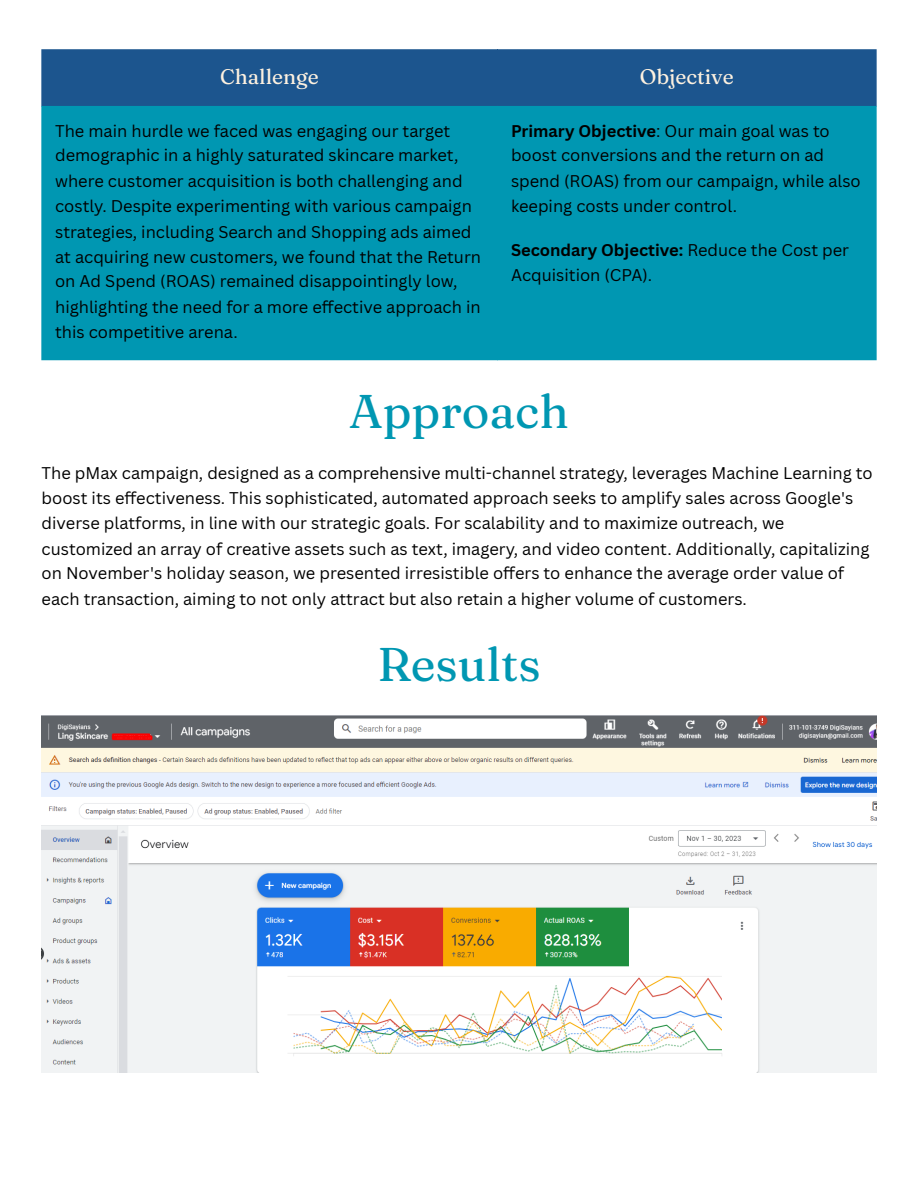
<style>
.page{position:relative;width:918px;height:1186px;background:#fff}
.page>*{position:absolute;margin:0;border:0;box-sizing:border-box;transform-origin:0 0}
.t1{font:47.25px "Fraunces 9 pt";color:#0097b2}
.t2{font:21px "Fraunces 9 pt";color:#fdf1e0}
.t3{font:16.5px/25.2px "Canva Sans";color:#000}
.s1{font-weight:700}
</style>
<div class="page">
<div style="left:42px;top:50px;width:834px;height:56px;background:#1c558e"></div>
<div style="left:42px;top:106px;width:834px;height:254px;background:#0097b2"></div>
<img style="left:42px;top:716px;width:834px;height:356px">
<p class="t2" style="left:220px;top:64px;width:100px">Challenge</p>
<p class="t2" style="left:640px;top:64px;width:95px">Objective</p>
<p class="t3" style="left:55px;top:118px;width:428px">The main hurdle we faced was engaging our target demographic in a highly saturated skincare market, where customer acquisition is both challenging and costly. Despite experimenting with various campaign strategies, including Search and Shopping ads aimed at acquiring new customers, we found that the Return on Ad Spend (ROAS) remained disappointingly low, highlighting the need for a more effective approach in this competitive arena.</p>
<h1 class="t3" style="left:511px;top:118px;width:351px"><span class="s1">Primary Objective</span>: Our main goal was to boost conversions and the return on ad spend (ROAS) from our campaign, while also keeping costs under control.</h1>
<h1 class="t3" style="left:511px;top:237px;width:340px;line-height:24.8px"><span class="s1">Secondary Objective:</span> Reduce the Cost per<br>Acquisition (CPA).</h1>
<h1 class="t1" style="left:349px;top:381px;width:221px">Approach</h1>
<p class="t3" style="left:42px;top:460px;width:833px">The pMax campaign, designed as a comprehensive multi-channel strategy, leverages Machine Learning to boost its effectiveness. This sophisticated, automated approach seeks to amplify sales across Google's diverse platforms, in line with our strategic goals. For scalability and to maximize outreach, we customized an array of creative assets such as text, imagery, and video content. Additionally, capitalizing on November's holiday season, we presented irresistible offers to enhance the average order value of each transaction, aiming to not only attract but also retain a higher volume of customers.</p>
<h1 class="t1" style="left:377px;top:634px;width:165px">Results</h1>
</div>
